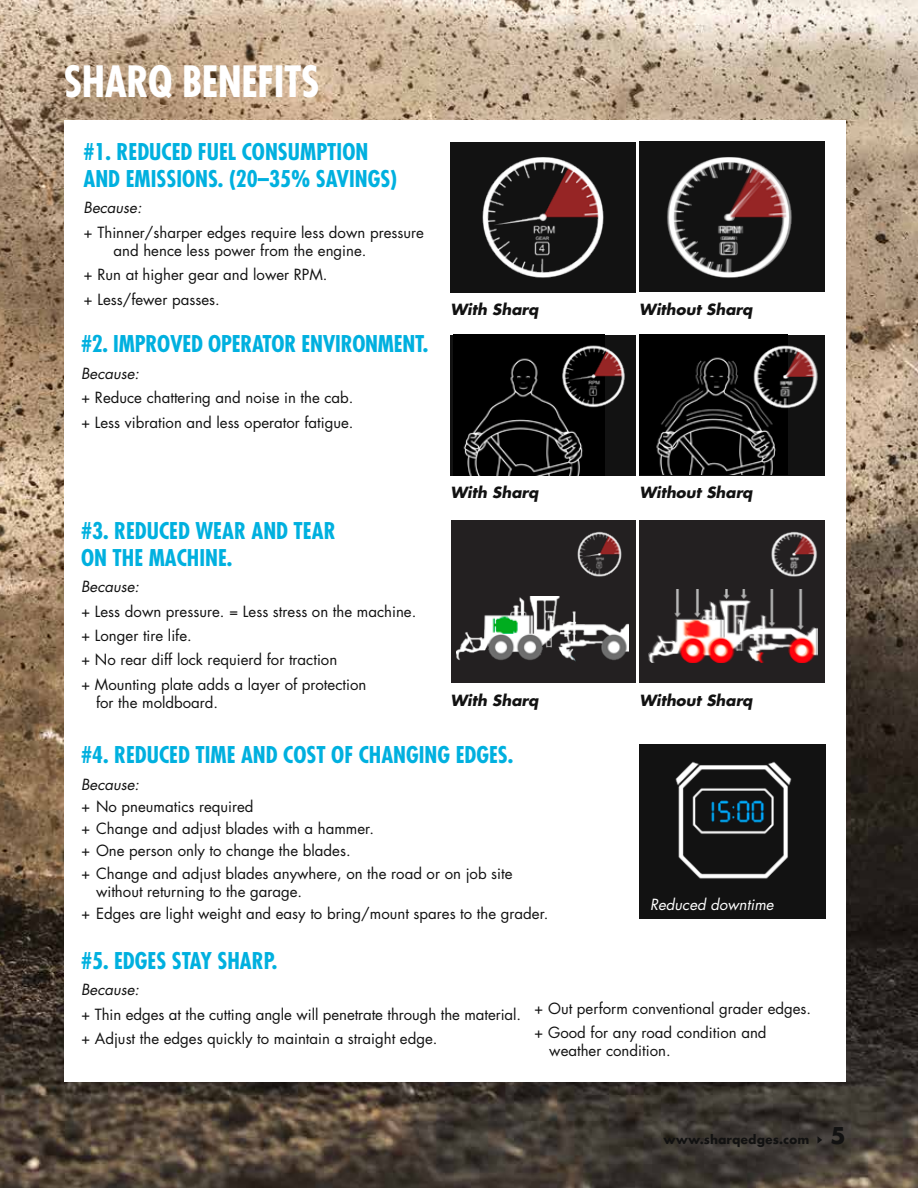
<style>
.page{position:relative;width:918px;height:1188px;background:#fff}
.page>*{position:absolute;margin:0;border:0;box-sizing:border-box;transform-origin:0 0}
.t1{font:700 condensed 42px "Futura";letter-spacing:-.01em;color:#fff}
.t2{font:700 condensed 22.5px/27px "Futura";color:#00b0df}
.t3{font:15px/24.3px "Futura";color:#121212}
.t4{font:italic 700 15px "Futura";color:#121212}
.t5{font:italic 15px "Futura";color:#121212}
.t6{font:italic 15px "Futura";color:#fff}
.t7{font:700 12px "Futura";color:#121212}
.s1{font-size:22.5px}
</style>
<div class="page">
<img style="left:0;top:0;width:918px;height:1188px">
<img style="left:0;top:789px;width:53px;height:399px">
<svg style="left:817px;top:1136px;width:5px;height:8px"></svg>
<div style="left:64px;top:120px;width:782px;height:962px;background:#fff"></div>
<div style="left:450px;top:142px;width:186px;height:150px;background:#121212"></div>
<div style="left:639px;top:141px;width:186px;height:151px;background:#121212"></div>
<img style="left:667px;top:157px;width:125px;height:121px">
<img style="left:482px;top:157px;width:122px;height:121px">
<div style="left:639px;top:744px;width:187px;height:175px;background:#121212"></div>
<img style="left:675px;top:761px;width:117px;height:118px">
<div style="left:639px;top:521px;width:186px;height:162px;background:#232021"></div>
<img style="left:648px;top:590px;width:170px;height:72px">
<div style="left:451px;top:521px;width:185px;height:162px;background:#232021"></div>
<img style="left:457px;top:596px;width:172px;height:65px">
<img style="left:577px;top:531px;width:45px;height:46px">
<img style="left:771px;top:531px;width:46px;height:46px">
<div style="left:450px;top:335px;width:186px;height:140px;background:#121212"></div>
<div style="left:450px;top:335px;width:154px;height:140px;background:linear-gradient(to bottom,#121212,#121212)"></div>
<img style="left:454px;top:335px;width:150px;height:140px">
<img style="left:558px;top:340px;width:67px;height:72px">
<div style="left:639px;top:335px;width:186px;height:140px;background:#121212"></div>
<img style="left:639px;top:335px;width:148px;height:140px">
<img style="left:749px;top:341px;width:69px;height:71px">
<h1 class="t1" style="left:64px;top:55px;width:257px">SHARQ BENEFITS</h1>
<h2 class="t2" style="left:84px;top:138px;width:315px">#1. REDUCED FUEL CONSUMPTION<br>AND EMISSIONS. (20–35% SAVINGS)</h2>
<p class="t5" style="left:84px;top:198px;width:60px">Because:</p>
<p class="t3" style="left:114px;top:223px;width:312px;line-height:18px;text-indent:-30px">+ Thinner/sharper edges require less down pressure and hence less power from the engine.</p>
<p class="t3" style="left:84px;top:262px;width:246px">+ Run at higher gear and lower RPM. + Less/fewer passes.</p>
<h2 class="t2" style="left:81px;top:330px;width:349px">#2. IMPROVED OPERATOR ENVIRONMENT.</h2>
<p class="t5" style="left:81px;top:363px;width:60px">Because:</p>
<p class="t3" style="left:81px;top:385px;width:274px">+ Reduce chattering and noise in the cab. + Less vibration and less operator fatigue.</p>
<p class="t4" style="left:450px;top:299px;width:89px">With Sharq</p>
<p class="t4" style="left:639px;top:299px;width:115px">Without Sharq</p>
<p class="t4" style="left:450px;top:482px;width:89px">With Sharq</p>
<p class="t4" style="left:639px;top:482px;width:115px">Without Sharq</p>
<h2 class="t2" style="left:81px;top:517px;width:256px">#3. REDUCED WEAR AND TEAR<br>ON THE MACHINE.</h2>
<p class="t5" style="left:81px;top:576px;width:60px">Because:</p>
<p class="t3" style="left:81px;top:599px;width:337px">+ Less down pressure. = Less stress on the machine. + Longer tire life.<br>+ No rear diff lock requierd for traction<br>+ Mounting plate adds a layer of protection</p>
<p class="t3" style="left:96px;top:690px;width:124px">for the moldboard.</p>
<p class="t4" style="left:450px;top:690px;width:89px">With Sharq</p>
<p class="t4" style="left:639px;top:690px;width:115px">Without Sharq</p>
<h2 class="t2" style="left:81px;top:741px;width:434px">#4. REDUCED TIME AND COST OF CHANGING EDGES.</h2>
<p class="t5" style="left:81px;top:774px;width:60px">Because:</p>
<p class="t3" style="left:81px;top:795px;width:433px;line-height:22.2px">+ No pneumatics required<br>+ Change and adjust blades with a hammer.<br>+ One person only to change the blades.<br>+ Change and adjust blades anywhere, on the road or on job site</p>
<p class="t3" style="left:81px;top:880px;width:469px;line-height:22.2px;text-indent:15px">without returning to the garage.<br>+ Edges are light weight and easy to bring/mount spares to the grader.</p>
<p class="t6" style="left:650px;top:894px;width:125px">Reduced downtime</p>
<h2 class="t2" style="left:81px;top:947px;width:198px">#5. EDGES STAY SHARP.</h2>
<p class="t5" style="left:81px;top:980px;width:60px">Because:</p>
<p class="t3" style="left:81px;top:1002px;width:442px">+ Thin edges at the cutting angle will penetrate through the material. + Adjust the edges quickly to maintain a straight edge.</p>
<p class="t3" style="left:534px;top:996px;width:278px">+ Out perform conventional grader edges. + Good for any road condition and</p>
<p class="t3" style="left:549px;top:1038px;width:123px">weather condition.</p>
<p class="t7" style="left:664px;top:1130px;width:184px">www.sharqedges.com <span class="s1">5</span></p>
</div>
